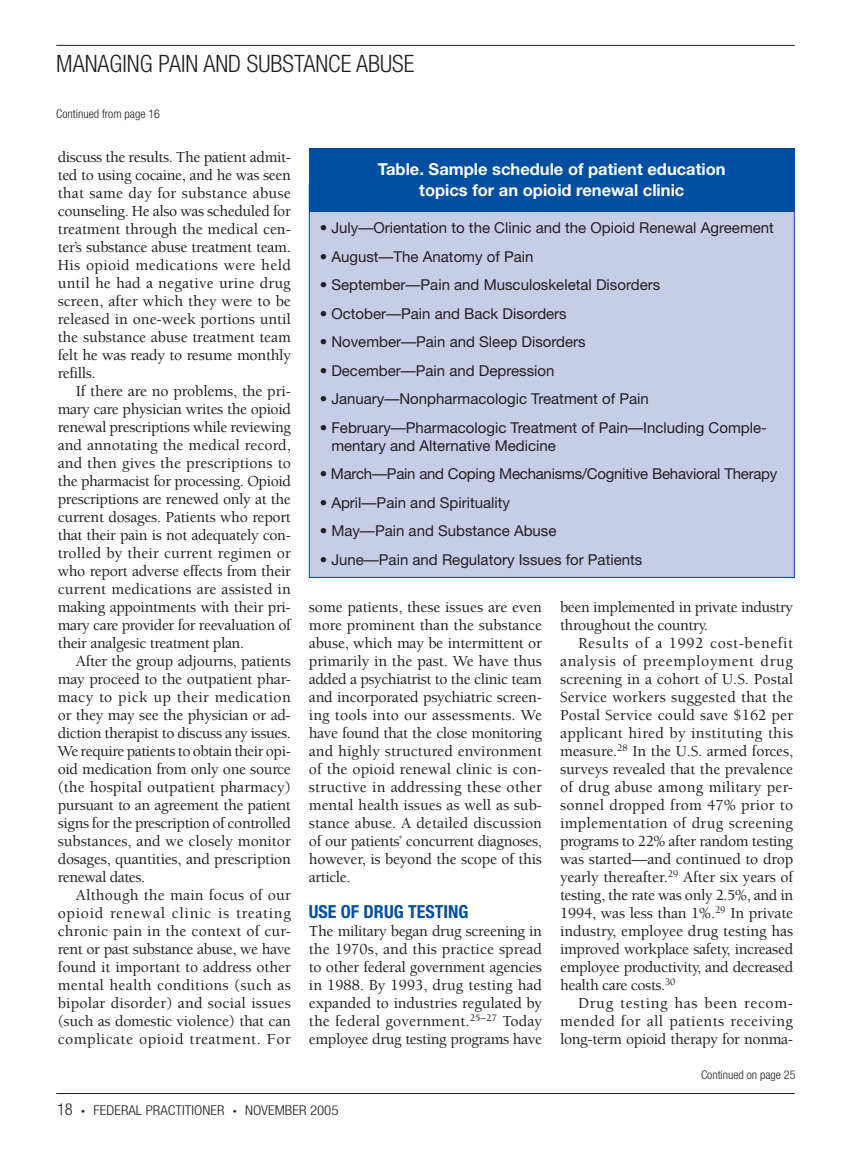
<style>
.page{position:relative;width:851px;height:1161px;background:#fff}
.page>*{position:absolute;margin:0;border:0;box-sizing:border-box;transform-origin:0 0}
.t1{font:300 condensed 24px "Helvetica Neue";color:#231f20}
.t2{font:700 condensed 18px "Helvetica Neue";color:#004fa3}
.t3{font:700 16.5px/21px "Helvetica Neue";color:#fff;text-align:center}
.t4{font:500 15.75px/18px "Berkeley";letter-spacing:-.025em;color:#231f20;text-align:justify}
.t5{font:15px/18px "Helvetica Neue";color:#231f20}
.t6{font:300 condensed 13.5px "Helvetica Neue";color:#231f20;scale:1.1 1}
.t7{font:300 condensed 12px "Helvetica Neue";color:#231f20}
.s1{font-size:16.5px}
.s2{font-size:7.5px}
</style>
<div class="page">
<hr style="left:56px;top:1093px;width:738px;height:1px;background:#231f20">
<hr style="left:56px;top:45px;width:738px;height:1px;background:#231f20">
<div style="left:309px;top:184px;width:485px;height:393px;background:#c7cce7"></div>
<div style="left:309px;top:148px;width:485px;height:64px;background:#004fa3"></div>
<h1 class="t1" style="left:56px;top:55px;width:359px">MANAGING PAIN AND SUBSTANCE ABUSE</h1>
<p class="t7" style="left:56px;top:110px;width:105px">Continued from page 16</p>
<p class="t4" style="left:58px;top:149px;width:235px">discuss the results. The patient admit&shy;ted to using cocaine, and he was seen that same day for substance abuse counseling. He also was scheduled for treatment through the medical cen&shy;ter’s substance abuse treatment team.<br>His opioid medications were held until he had a negative urine drug screen, after which they were to be released in one-week portions until the substance abuse treatment team felt he was ready to resume monthly refills.</p>
<p class="t4" style="left:58px;top:383px;width:235px;text-indent:18px">If there are no problems, the pri&shy;mary care physician writes the opioid renewal prescriptions while reviewing and annotating the medical record, and then gives the prescriptions to the pharmacist for processing. Opioid prescriptions are renewed only at the current dosages. Patients who report that their pain is not adequately con&shy;trolled by their current regimen or who report adverse effects from their current medications are assisted in making appointments with their pri&shy;mary care provider for reevaluation of their analgesic treatment plan.</p>
<p class="t4" style="left:58px;top:653px;width:235px;text-indent:18px">After the group adjourns, patients may proceed to the outpatient phar&shy;macy to pick up their medication or they may see the physician or ad&shy;diction therapist to discuss any issues.<br>We require patients to obtain their opi&shy;oid medication from only one source (the hospital outpatient pharmacy) pursuant to an agreement the patient signs for the prescription of controlled substances, and we closely monitor dosages, quantities, and prescription renewal dates.</p>
<p class="t4" style="left:58px;top:888px;width:235px;text-indent:18px">Although the main focus of our opioid renewal clinic is treating chronic pain in the context of cur&shy;rent or past substance abuse, we have found it important to address other mental health conditions (such as bipolar disorder) and social issues (such as domestic violence) that can complicate opioid treatment. For</p>
<p class="t3" style="left:378px;top:160px;width:349px">Table. Sample schedule of patient education topics for an opioid renewal clinic</p>
<p class="t5" style="left:319px;top:220px;width:455px">• July—Orientation to the Clinic and the Opioid Renewal Agreement</p>
<p class="t5" style="left:319px;top:249px;width:215px">• August—The Anatomy of Pain</p>
<p class="t5" style="left:319px;top:277px;width:342px">• September—Pain and Musculoskeletal Disorders</p>
<p class="t5" style="left:319px;top:306px;width:248px">• October—Pain and Back Disorders</p>
<p class="t5" style="left:319px;top:334px;width:267px">• November—Pain and Sleep Disorders</p>
<p class="t5" style="left:319px;top:363px;width:236px">• December—Pain and Depression</p>
<p class="t5" style="left:319px;top:391px;width:330px">• January—Nonpharmacologic Treatment of Pain</p>
<p class="t5" style="left:331px;top:420px;width:437px;text-indent:-12px">• February—Pharmacologic Treatment of Pain—Including Comple&shy;mentary and Alternative Medicine</p>
<p class="t5" style="left:319px;top:466px;width:459px">• March—Pain and Coping Mechanisms/Cognitive Behavioral Therapy</p>
<p class="t5" style="left:319px;top:495px;width:192px">• April—Pain and Spirituality</p>
<p class="t5" style="left:319px;top:523px;width:238px">• May—Pain and Substance Abuse</p>
<p class="t5" style="left:319px;top:552px;width:324px">• June—Pain and Regulatory Issues for Patients</p>
<p class="t4" style="left:560px;top:599px;width:235px">been implemented in private industry throughout the country.</p>
<p class="t4" style="left:560px;top:635px;width:235px;text-indent:18px">Results of a 1992 cost-benefit analysis of preemployment drug screening in a cohort of U.S. Postal Service workers suggested that the Postal Service could save $162 per applicant hired by instituting this measure.<sup>28</sup> In the U.S. armed forces, surveys revealed that the prevalence of drug abuse among military per&shy;sonnel dropped from 47% prior to implementation of drug screening programs to 22% after random testing was started—and continued to drop yearly thereafter.<sup>29</sup> After six years of testing, the rate was only 2.5%, and in 1994, was less than 1%.<sup>29</sup> In private industry, employee drug testing has improved workplace safety, increased employee productivity, and decreased health care costs.<sup>30</sup></p>
<p class="t4" style="left:560px;top:995px;width:235px;text-indent:18px">Drug testing has been recom&shy;mended for all patients receiving long-term opioid therapy for nonma-</p>
<p class="t4" style="left:309px;top:600px;width:235px">some patients, these issues are even more prominent than the substance abuse, which may be intermittent or primarily in the past. We have thus added a psychiatrist to the clinic team and incorporated psychiatric screen&shy;ing tools into our assessments. We have found that the close monitoring and highly structured environment of the opioid renewal clinic is con&shy;structive in addressing these other mental health issues as well as sub&shy;stance abuse. A detailed discussion of our patients’ concurrent diagnoses, however, is beyond the scope of this article.</p>
<p class="t2" style="left:309px;top:905px;width:161px">USE OF DRUG TESTING</p>
<p class="t4" style="left:309px;top:923px;width:235px">The military began drug screening in the 1970s, and this practice spread to other federal government agencies in 1988. By 1993, drug testing had expanded to industries regulated by the federal government.<sup>25–27</sup> Today employee drug testing programs have</p>
<p class="t6" style="left:57px;top:1106px;width:257px"><span class="s1">18</span> <span class="s2">•</span> FEDERAL PRACTITIONER <span class="s2">•</span> NOVEMBER 2005</p>
<p class="t7" style="left:701px;top:1071px;width:96px">Continued on page 25</p>
</div>
